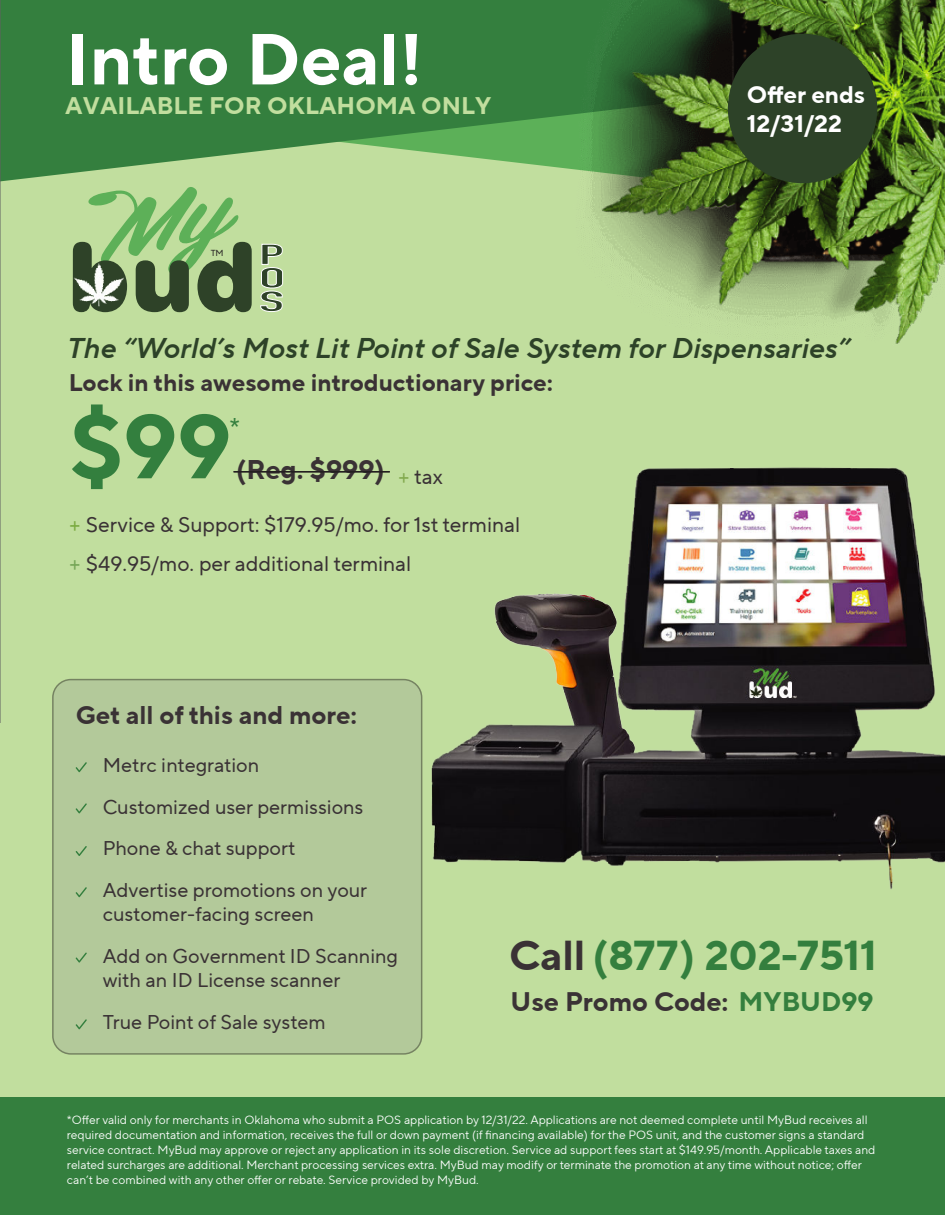
<style>
.page{position:relative;width:945px;height:1215px;background:#fff}
.page>*{position:absolute;margin:0;border:0;box-sizing:border-box;transform-origin:0 0}
.t1{font:700 90px "IDT Sans";color:#337f3e}
.t2{font:700 72px "IDT Sans";color:#fff}
.t3{font:700 41.7px "IDT Sans";color:#347f3e}
.t4{font:28.5px "IDT Sans Dm Bd It";color:#2d4228}
.t5{font:700 27px "IDT Sans";color:#3a3235}
.t6{font:27px "IDT Sans";color:#347f3e}
.t7{font:700 26.85px "IDT Sans";color:#3a3235}
.t8{font:700 25.5px "IDT Sans";color:#3a3235}
.t9{font:700 24px "IDT Sans";color:#3a3235}
.t10{font:700 24px "IDT Sans";color:#c1de9e}
.t11{font:700 24px/28.8px "IDT Sans";color:#fff}
.t12{font:21px/39.2px "IDT Sans";color:#3a3235}
.t13{font:19.8px/41.7px "IDT Sans";color:#3a3235}
.t14{font:12px/15px "IDT Sans";color:#fff}
.t15{font:8.7px "IDT Sans";color:#231f20}
.s1{color:#83aa4f}
.s2{color:#7bab41}
.s3{color:#76a657}
.s4{color:#3a3235}
.s5{color:#347f3e}
</style>
<div class="page">
<div style="left:0;top:0;width:945px;height:1110px;background:#c1de9e"></div>
<div style="left:53px;top:680px;width:369px;height:374px;background:#b3c99a;border-radius:18px"></div>
<div style="left:52px;top:679px;width:370px;height:376px;border:2px solid #231f20;border-radius:18px"></div>
<svg style="left:0;top:1px;width:573px;height:180px;background:#478d4b"></svg>
<img style="left:573px;top:1px;width:371px;height:343px">
<div style="left:728px;top:34px;width:149px;height:149px;background:#2d4228;border-radius:50%"></div>
<div style="left:0;top:1097px;width:945px;height:118px;background:#347f3e"></div>
<img style="left:417px;top:467px;width:527px;height:432px">
<hr style="left:0;top:0;width:945px;height:1px;background:#616161">
<hr style="left:944px;top:0;width:1px;height:1215px;background:#616161">
<hr style="left:234px;top:471px;width:156px;height:2px;background:#231f20">
<svg style="left:75px;top:762px;width:12px;height:10px"></svg>
<svg style="left:75px;top:803px;width:12px;height:11px"></svg>
<svg style="left:75px;top:846px;width:12px;height:10px"></svg>
<svg style="left:75px;top:887px;width:12px;height:10px"></svg>
<svg style="left:75px;top:952px;width:12px;height:11px"></svg>
<svg style="left:75px;top:1019px;width:12px;height:10px"></svg>
<svg style="left:73px;top:187px;width:179px;height:125px"></svg>
<img style="left:72px;top:259px;width:54px;height:47px">
<svg style="left:260px;top:244px;width:23px;height:68px"></svg>
<h2 class="t2" style="left:66px;top:25px;width:359px">Intro Deal!</h2>
<h3 class="t10" style="left:65px;top:94px;width:427px">AVAILABLE FOR OKLAHOMA ONLY</h3>
<p class="t15" style="left:211px;top:249px;width:15px">TM</p>
<h3 class="t11" style="left:747px;top:80px;width:120px">Offer ends<br>12/31/22</h3>
<h3 class="t4" style="left:67px;top:337px;width:784px">The “World’s Most Lit Point of Sale System for Dispensaries”</h3>
<h3 class="t9" style="left:69px;top:372px;width:486px">Lock in this awesome introductionary price:</h3>
<h1 class="t1" style="left:69px;top:404px;width:164px">$99</h1>
<h3 class="t6" style="left:229px;top:415px;width:13px">*</h3>
<h3 class="t5" style="left:236px;top:456px;width:150px">(Reg. $999)</h3>
<h3 class="t12" style="left:398px;top:458px;width:47px"><span class="s1">+</span> tax</h3>
<h3 class="t12" style="left:69px;top:506px;width:453px"><span class="s2">+</span> Service &amp; Support: $179.95/mo. for 1st terminal <span class="s3">+</span> $49.95/mo. per additional terminal</h3>
<h3 class="t8" style="left:76px;top:696px;width:283px">Get all of this and more:</h3>
<h3 class="t13" style="left:103px;top:745px;width:266px">Metrc integration<br>Customized user permissions<br>Phone &amp; chat support<br>Advertise promotions on your</h3>
<h3 class="t13" style="left:103px;top:894px;width:297px;line-height:42.2px">customer-facing screen<br>Add on Government ID Scanning</h3>
<h3 class="t13" style="left:103px;top:960px;width:239px;line-height:42.2px">with an ID License scanner<br>True Point of Sale system</h3>
<h3 class="t3" style="left:509px;top:936px;width:369px"><span class="s4">Call</span> (877) 202-7511</h3>
<h3 class="t7" style="left:511px;top:982px;width:365px">Use Promo Code: <span class="s5">MYBUD99</span></h3>
<p class="t14" style="left:67px;top:1112px;width:810px">*Offer valid only for merchants in Oklahoma who submit a POS application by 12/31/22. Applications are not deemed complete until MyBud receives all required documentation and information, receives the full or down payment (if financing available) for the POS unit, and the customer signs a standard service contract. MyBud may approve or reject any application in its sole discretion. Service ad support fees start at $149.95/month. Applicable taxes and related surcharges are additional. Merchant processing services extra. MyBud may modify or terminate the promotion at any time without notice; offer can’t be combined with any other offer or rebate. Service provided by MyBud.</p>
</div>
